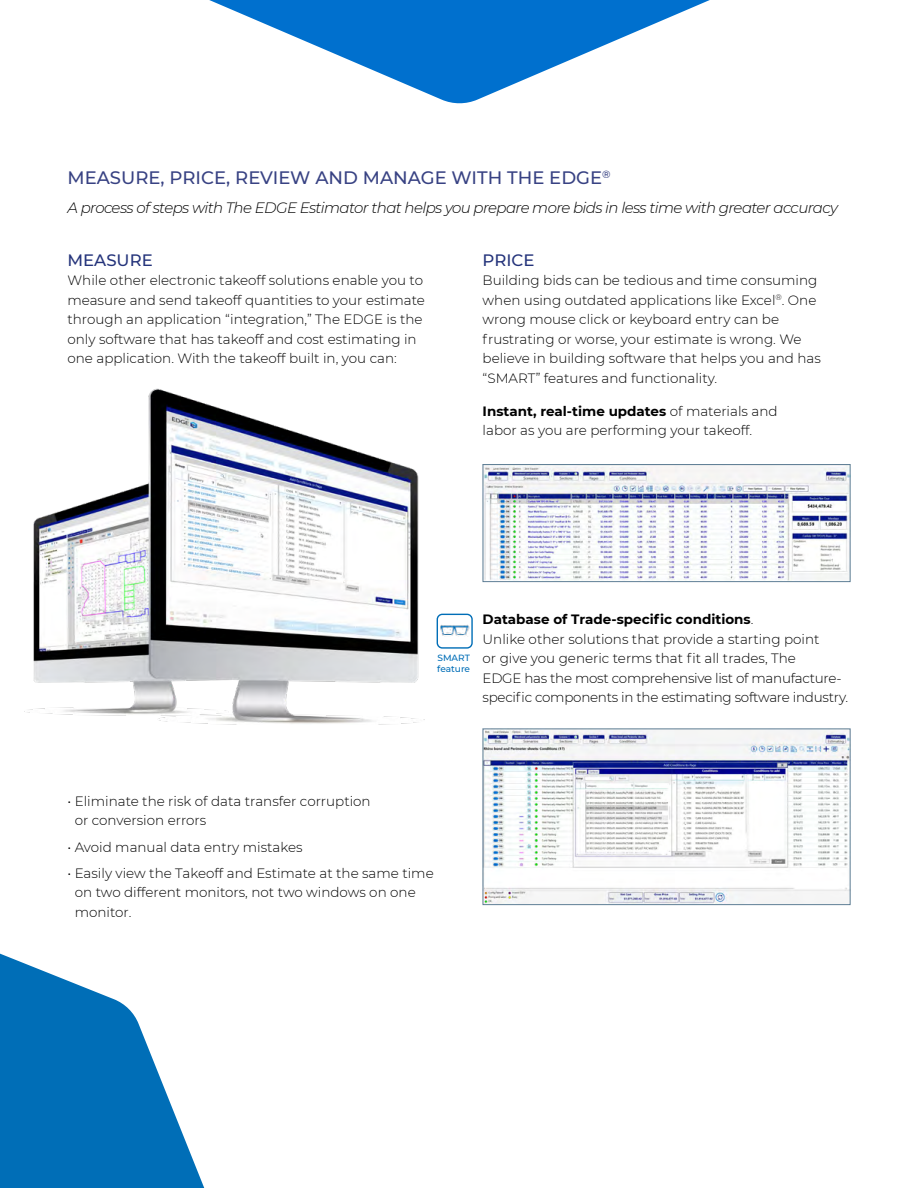
<style>
.page{position:relative;width:918px;height:1188px;background:#fff}
.page>*{position:absolute;margin:0;border:0;box-sizing:border-box;transform-origin:0 0}
.t1{font:500 18px "Montserrat";color:#384283}
.t2{font:500 16.5px "Montserrat";color:#25347b}
.t3{font:italic 300 15px "Montserrat";letter-spacing:-.04em;color:#000}
.t4{font:300 13.5px/19.5px "Montserrat";color:#000}
.t5{font:300 13.5px/19.5px "Montserrat";letter-spacing:-.02em;color:#000}
.t6{font:500 9px/10.8px "Montserrat";color:#006eb7}
.s1{font-weight:700}
</style>
<div class="page">
<img style="left:27px;top:388px;width:398px;height:336px">
<img style="left:485px;top:466px;width:364px;height:114px">
<div style="left:483px;top:464px;width:368px;height:118px;border:1px solid #5e7e95"></div>
<img style="left:485px;top:731px;width:364px;height:172px">
<div style="left:483px;top:729px;width:368px;height:176px;border:1px solid #5e7e95"></div>
<div style="left:437px;top:614px;width:36px;height:35px;border:1px solid #006eb7;border-radius:5px"></div>
<img style="left:440px;top:625px;width:29px;height:11px">
<svg style="left:209px;top:0;width:501px;height:104px;fill:#0070ce"></svg>
<svg style="left:0;top:953px;width:205px;height:235px;fill:#006eb7"></svg>
<h1 class="t1" style="left:68px;top:165px;width:545px">MEASURE, PRICE, REVIEW AND MANAGE WITH THE EDGE<sup>®</sup></h1>
<p class="t3" style="left:68px;top:197px;width:772px">A process of steps with The EDGE Estimator that helps you prepare more bids in less time with greater accuracy</p>
<p class="t2" style="left:68px;top:249px;width:87px">MEASURE</p>
<p class="t4" style="left:68px;top:271px;width:359px">While other electronic takeoff solutions enable you to measure and send takeoff quantities to your estimate through an application “integration,” The EDGE is the only software that has takeoff and cost estimating in one application. With the takeoff built in, you can:</p>
<p class="t2" style="left:483px;top:249px;width:53px">PRICE</p>
<p class="t4" style="left:483px;top:271px;width:340px">Building bids can be tedious and time consuming when using outdated applications like Excel<sup>®</sup>. One wrong mouse click or keyboard entry can be frustrating or worse, your estimate is wrong. We believe in building software that helps you and has “SMART” features and functionality.</p>
<p class="t4" style="left:483px;top:401px;width:296px"><span class="s1">Instant, real-time updates</span> of materials and labor as you are performing your takeoff.</p>
<p class="t6" style="left:437px;top:652px;width:34px">SMART feature</p>
<p class="t5" style="left:483px;top:609px;width:367px"><span class="s1">Database of Trade-specific conditions</span>.<br>Unlike other solutions that provide a starting point<br>or give you generic terms that fit all trades, The<br>EDGE has the most comprehensive list of manufacture&shy;specific components in the estimating software industry.</p>
<p class="t4" style="left:75px;top:791px;width:297px;text-indent:-7px">• Eliminate the risk of data transfer corruption or conversion errors</p>
<p class="t4" style="left:68px;top:837px;width:237px">• Avoid manual data entry mistakes</p>
<p class="t4" style="left:75px;top:863px;width:361px;text-indent:-7px">• Easily view the Takeoff and Estimate at the same time on two different monitors, not two windows on one monitor.</p>
</div>
